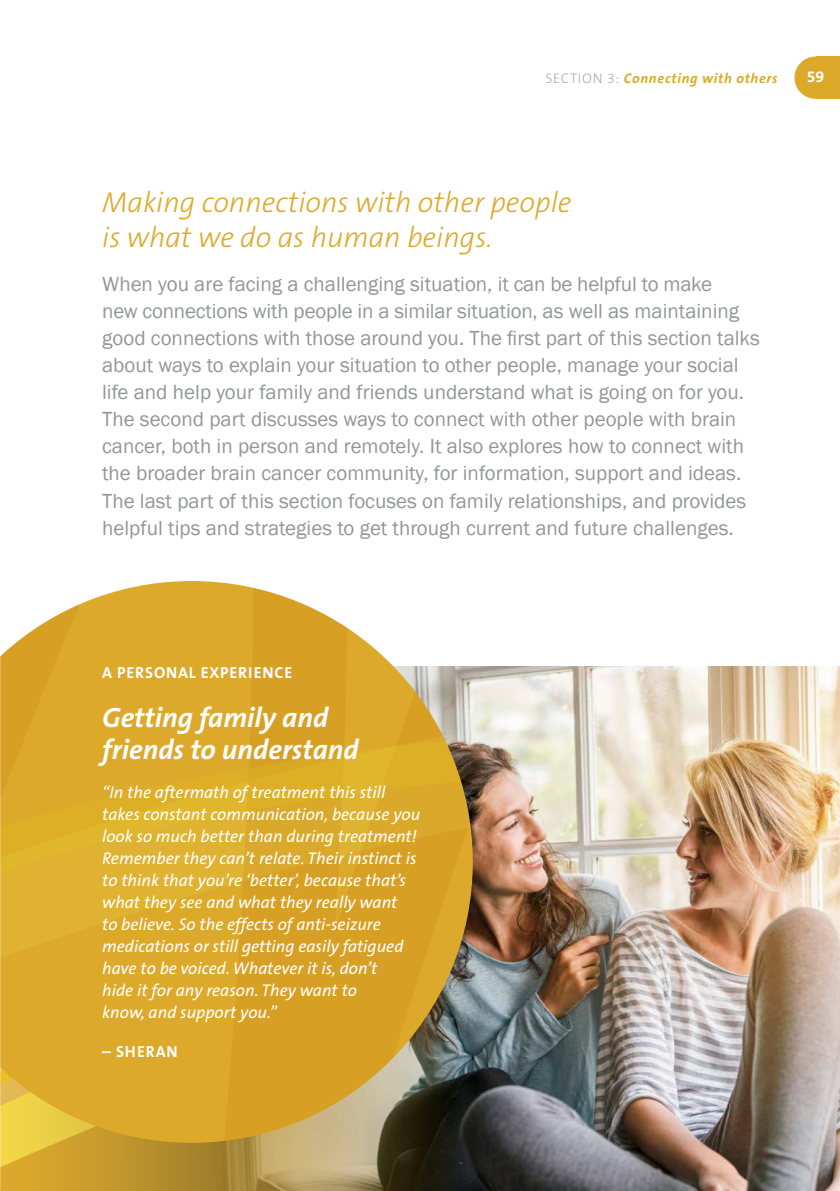
<style>
.page{position:relative;width:840px;height:1191px;background:#fff}
.page>*{position:absolute;margin:0;border:0;box-sizing:border-box;transform-origin:0 0}
.t1{font:italic 300 29px/35px "The Sans B3";color:#dca92b}
.t2{font:italic 700 28px/32px "The Sans B7";color:#fff}
.t3{font:21px/27px "Franklin Gothic";color:#939598}
.t4{font:italic 17px/22px "The Sans B5 Plain";color:#fff}
.t5{font:700 16px "The Sans B7";letter-spacing:.05em;color:#fff}
.t6{font:italic 700 14px "The Sans B7";letter-spacing:.05em;color:#dca92b}
.s1{font-family:"The Sans B3";font-weight:300;font-style:normal;color:#aaaaab}
</style>
<div class="page">
<img style="left:101px;top:666px;width:738px;height:525px">
<svg style="left:0;top:581px;width:472px;height:135px;fill:#dca92b"></svg>
<svg style="left:0;top:716px;width:472px;height:426px;background:#d2a42f"></svg>
<div style="left:794px;top:57px;width:42px;height:42px;background:#dca92b;border-radius:50%"></div>
<div style="left:816px;top:57px;width:23px;height:42px;background:#dca92b"></div>
<p class="t6" style="left:545px;top:71px;width:233px"><span class="s1">SECTION 3:</span> Connecting with others</p>
<p class="t5" style="left:806px;top:68px;width:19px">59</p>
<h1 class="t1" style="left:102px;top:186px;width:470px">Making connections with other people is what we do as human beings.</h1>
<p class="t3" style="left:102px;top:271px;width:659px">When you are facing a challenging situation, it can be helpful to make<br>new connections with people in a similar situation, as well as maintaining good connections with those around you. The first part of this section talks about ways to explain your situation to other people, manage your social life and help your family and friends understand what is going on for you.<br>The second part discusses ways to connect with other people with brain cancer, both in person and remotely. It also explores how to connect with the broader brain cancer community, for information, support and ideas.<br>The last part of this section focuses on family relationships, and provides helpful tips and strategies to get through current and future challenges.</p>
<p class="t5" style="left:102px;top:664px;width:191px">A PERSONAL EXPERIENCE</p>
<h2 class="t2" style="left:102px;top:702px;width:258px">Getting family and friends to understand</h2>
<p class="t4" style="left:102px;top:782px;width:319px">“In the aftermath of treatment this still takes constant communication, because you look so much better than during treatment!<br>Remember they can’t relate. Their instinct is to think that you’re ‘better’, because that’s what they see and what they really want<br>to believe. So the effects of anti-seizure medications or still getting easily fatigued have to be voiced. Whatever it is, don’t<br>hide it for any reason. They want to<br>know, and support you.”</p>
<p class="t5" style="left:102px;top:1043px;width:77px">– SHERAN</p>
</div>
